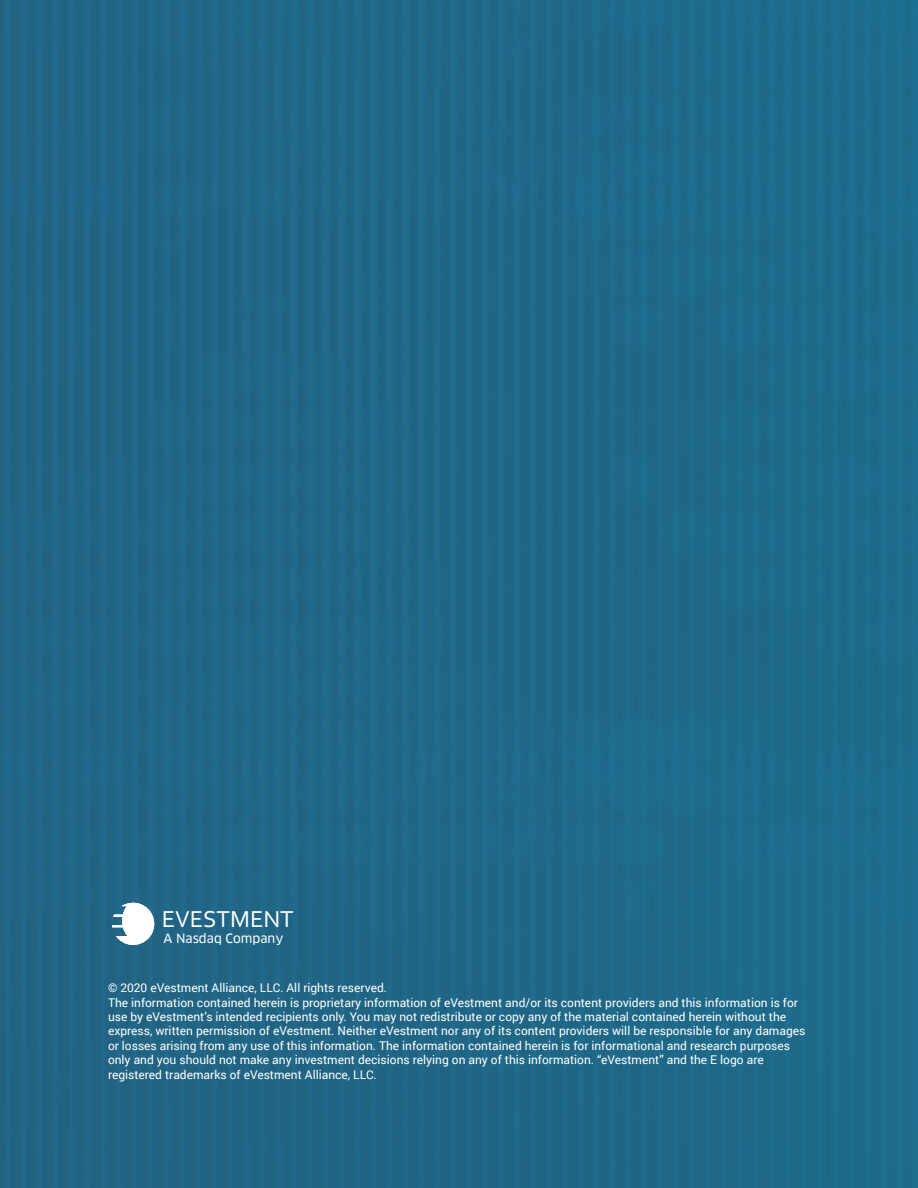
<style>
.page{position:relative;width:918px;height:1188px;background:#206888}
.page>*{position:absolute;margin:0;border:0;box-sizing:border-box;transform-origin:0 0}
.t1{font:24.3px "Corbel";color:#fff}
.t2{font:12.6px "Clan Pro News";color:#fff}
.t3{font:12px/14.4px "Roboto";color:#fff}
</style>
<div class="page">
<svg style="left:112px;top:902px;width:42px;height:43px"></svg>
<p class="t1" style="left:162px;top:904px;width:133px">EVESTMENT</p>
<p class="t2" style="left:163px;top:931px;width:122px">A Nasdaq Company</p>
<p class="t3" style="left:108px;top:980px;width:281px">© 2020 eVestment Alliance, LLC. All rights reserved.</p>
<p class="t3" style="left:108px;top:995px;width:699px">The information contained herein is proprietary information of eVestment and/or its content providers and this information is for use by eVestment’s intended recipients only. You may not redistribute or copy any of the material contained herein without the express, written permission of eVestment. Neither eVestment nor any of its content providers will be responsible for any damages or losses arising from any use of this information. The information contained herein is for informational and research purposes only and you should not make any investment decisions relying on any of this information. “eVestment” and the E logo are registered trademarks of eVestment Alliance, LLC.</p>
</div>
